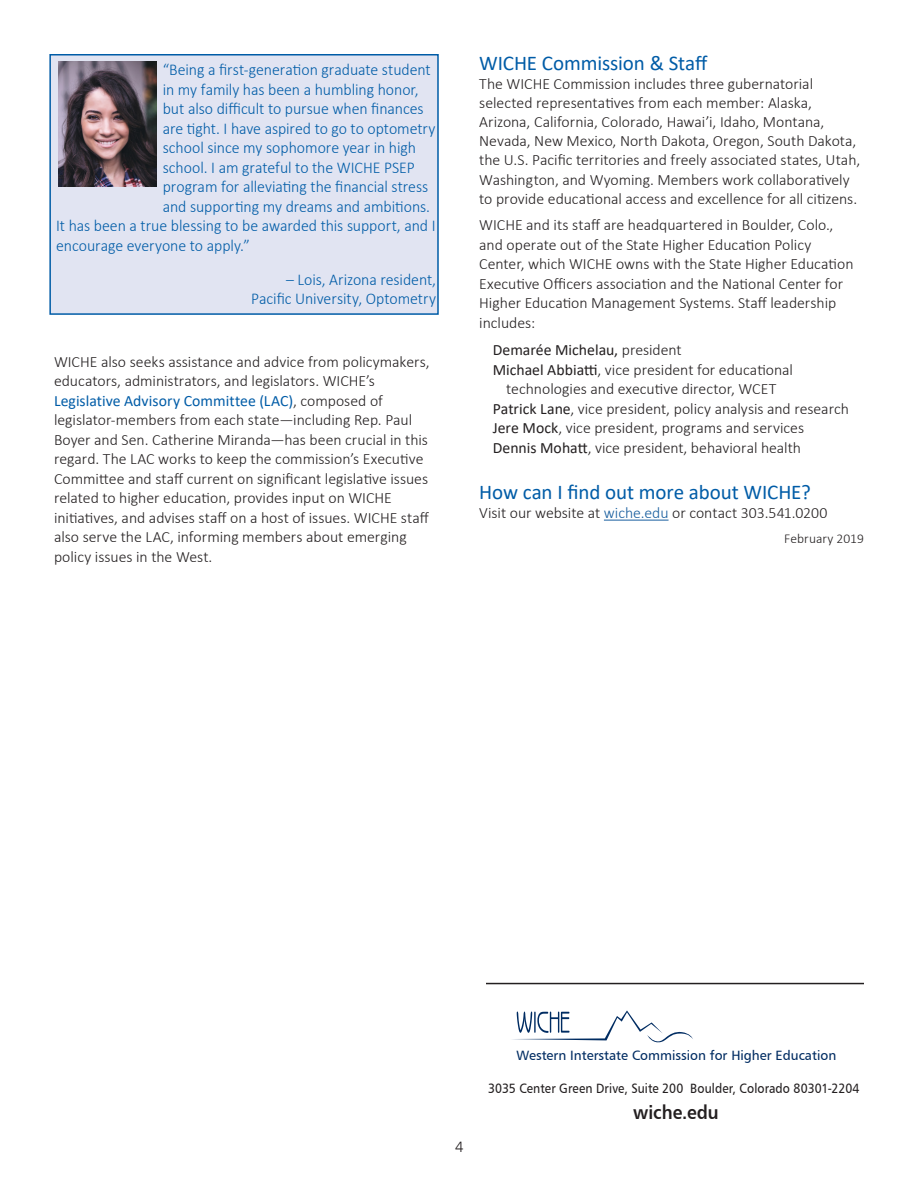
<style>
.page{position:relative;width:918px;height:1188px;background:#fff}
.page>*{position:absolute;margin:0;border:0;box-sizing:border-box;transform-origin:0 0}
.new_para_hed-H2{font:21px "Calibri";letter-spacing:-.005em;color:#005ca7}
.body_text{font:19.5px "Humanist 777 BT Bold B";color:#231f20;scale:.9 1}
.body_text-2{font:300 16.5px/19.5px "Calibri";letter-spacing:-.005em;color:#005ca7;text-align:right;scale:.96 1}
.body_text-3{font:300 15.75px/19.5px "Calibri";color:#231f20}
.body_text-4{font:15.75px "Calibri";color:#231f20}
.t1{font:15px "Humanist 777 BT Light B";color:#231f20}
.body_text-5{font:13.5px "Humanist 777 BT Roman B";letter-spacing:.01em;color:#231f20;scale:.9 1}
.t2{font:13.5px "Humanist 777 BT Roman B";color:#002c62}
.body_text-6{font:300 13.5px "Calibri";letter-spacing:.005em;color:#231f20}
.s1{font-weight:400;color:#005ca7}
.s2{font-weight:300}
.s3{font-weight:400}
.s4{color:#175d9e}
</style>
<div class="page">
<hr style="left:604px;top:520px;width:65px;height:1px;background:#175d9e">
<hr style="left:486px;top:983px;width:378px;height:1px;background:#231f20">
<svg style="left:512px;top:1010px;width:181px;height:33px"></svg>
<div style="left:49px;top:54px;width:390px;height:261px;background:#e1e4f2;border:2px solid #005ca7"></div>
<img style="left:58px;top:62px;width:98px;height:125px">
<p class="body_text-2" style="left:163px;top:60px;width:281px">“Being a first-generation graduate student</p>
<p class="body_text-2" style="left:163px;top:79px;width:268px">in my family has been a humbling honor,</p>
<p class="body_text-2" style="left:163px;top:99px;width:273px">but also difficult to pursue when finances</p>
<p class="body_text-2" style="left:163px;top:118px;width:286px">are tight. I have aspired to go to optometry</p>
<p class="body_text-2" style="left:163px;top:138px;width:265px">school since my sophomore year in high</p>
<p class="body_text-2" style="left:163px;top:157px;width:264px">school. I am grateful to the WICHE PSEP</p>
<p class="body_text-2" style="left:163px;top:177px;width:278px">program for alleviating the financial stress</p>
<p class="body_text-2" style="left:163px;top:196px;width:280px">and supporting my dreams and ambitions.</p>
<p class="body_text-2" style="left:56px;top:216px;width:397px">It has been a true blessing to be awarded this support, and I</p>
<p class="body_text-2" style="left:56px;top:235px;width:204px">encourage everyone to apply.”</p>
<p class="body_text-2" style="left:251px;top:269px;width:194px">– Lois, Arizona resident,<br>Pacific University, Optometry</p>
<p class="body_text-3" style="left:54px;top:352px;width:377px">WICHE also seeks assistance and advice from policymakers, educators, administrators, and legislators. WICHE’s <span class="s1">Legislative Advisory Committee (LAC)</span>, composed of legislator-members from each state—including Rep. Paul Boyer and Sen. Catherine Miranda—has been crucial in this regard. The LAC works to keep the commission’s Executive Committee and staff current on significant legislative issues related to higher education, provides input on WICHE initiatives, and advises staff on a host of issues. WICHE staff also serve the LAC, informing members about emerging policy issues in the West.</p>
<h2 class="new_para_hed-H2" style="left:479px;top:48px;width:230px">WICHE Commission &amp; Staff</h2>
<p class="body_text-3" style="left:479px;top:74px;width:382px">The WICHE Commission includes three gubernatorial selected representatives from each member: Alaska, Arizona, California, Colorado, Hawai’i, Idaho, Montana, Nevada, New Mexico, North Dakota, Oregon, South Dakota, the U.S. Pacific territories and freely associated states, Utah, Washington, and Wyoming. Members work collaboratively to provide educational access and excellence for all citizens.</p>
<p class="body_text-3" style="left:479px;top:215px;width:376px">WICHE and its staff are headquartered in Boulder, Colo., and operate out of the State Higher Education Policy Center, which WICHE owns with the State Higher Education Executive Officers association and the National Center for Higher Education Management Systems. Staff leadership includes:</p>
<p class="body_text-4" style="left:493px;top:339px;width:191px">Demarée Michelau, <span class="s2">president</span></p>
<p class="body_text-3" style="left:493px;top:360px;width:302px;text-align:center"><span class="s3">Michael Abbiatti</span>, vice president for educational technologies and executive director, WCET</p>
<p class="body_text-3" style="left:493px;top:399px;width:358px"><span class="s3">Patrick Lane</span>, vice president, policy analysis and research</p>
<p class="body_text-3" style="left:493px;top:418px;width:313px"><span class="s3">Jere Mock</span>, vice president, programs and services</p>
<p class="body_text-3" style="left:493px;top:438px;width:310px"><span class="s3">Dennis Mohatt</span>, vice president, behavioral health</p>
<h2 class="new_para_hed-H2" style="left:479px;top:477px;width:333px">How can I find out more about WICHE?</h2>
<p class="body_text-3" style="left:479px;top:503px;width:350px">Visit our website at <span class="s4">wiche.edu</span> or contact 303.541.0200</p>
<p class="body_text-6" style="left:784px;top:530px;width:81px">February 2019</p>
<p class="t1" style="left:455px;top:1137px;width:10px">4</p>
<p class="t2" style="left:517px;top:1047px;width:321px">Western Interstate Commission for Higher Education</p>
<p class="body_text-5" style="left:488px;top:1080px;width:414px">3035 Center Green Drive, Suite 200 Boulder, Colorado 80301-2204</p>
<p class="body_text" style="left:633px;top:1100px;width:97px">wiche.edu</p>
</div>
